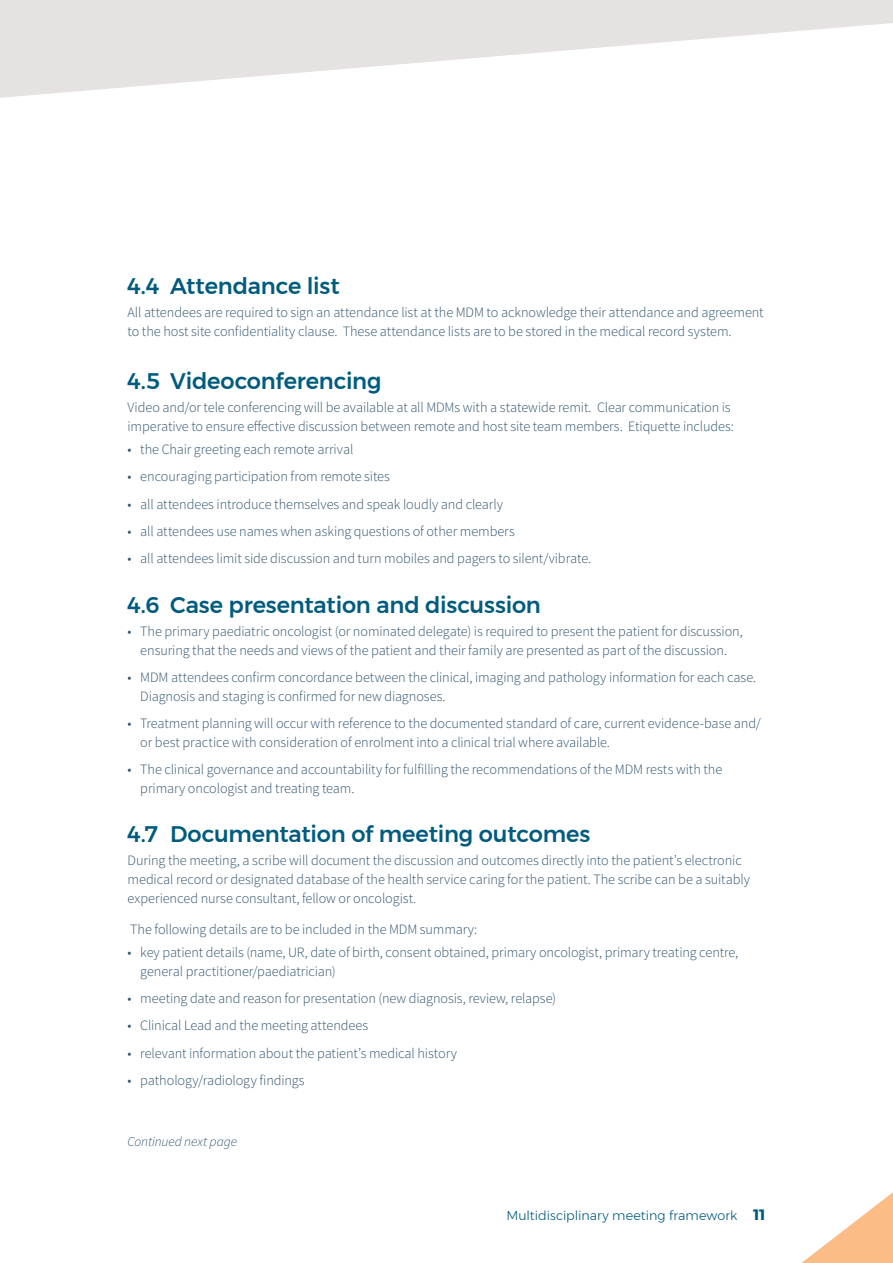
<style>
.page{position:relative;width:893px;height:1263px;background:#fff}
.page>*{position:absolute;margin:0;border:0;box-sizing:border-box;transform-origin:0 0}
.Heading_2_1_for_MMF{font:500 22.5px "Montserrat";letter-spacing:-.01em;color:#005b7e}
.Body_dot_point_list{font:300 14.25px/18.8px "Source Sans Pro";letter-spacing:-.005em;color:#2e536e}
.Body{font:300 14.25px/18.8px "Source Sans Pro";letter-spacing:-.005em;color:#2e536e}
.Body_before_dot_poin{font:300 14.25px/18.8px "Source Sans Pro";letter-spacing:-.01em;color:#2e536e}
.Body-2{font:italic 300 13.5px "Source Sans Pro";letter-spacing:-.005em;color:#2e536e}
.t1{font:300 12.75px "Montserrat";color:#005b7e}
.s1{font-weight:700;font-size:15px}
</style>
<div class="page">
<svg style="left:0;top:0;width:893px;height:98px;fill:#e5e2e1"></svg>
<svg style="left:801px;top:1192px;width:92px;height:71px"></svg>
<p class="Heading_2_1_for_MMF" style="left:128px;top:268px;width:214px">4.4 Attendance list</p>
<p class="Body" style="left:128px;top:303px;width:638px">All attendees are required to sign an attendance list at the MDM to acknowledge their attendance and agreement to the host site confidentiality clause. These attendance lists are to be stored in the medical record system.</p>
<p class="Heading_2_1_for_MMF" style="left:128px;top:364px;width:255px">4.5 Videoconferencing</p>
<p class="Body_before_dot_poin" style="left:128px;top:398px;width:608px">Video and/or tele conferencing will be available at all MDMs with a statewide remit. Clear communication is imperative to ensure effective discussion between remote and host site team members. Etiquette includes:</p>
<p class="Body_dot_point_list" style="left:128px;top:440px;width:227px">• the Chair greeting each remote arrival</p>
<p class="Body_dot_point_list" style="left:128px;top:467px;width:264px">• encouraging participation from remote sites</p>
<p class="Body_dot_point_list" style="left:128px;top:495px;width:377px">• all attendees introduce themselves and speak loudly and clearly</p>
<p class="Body_dot_point_list" style="left:128px;top:522px;width:389px">• all attendees use names when asking questions of other members</p>
<p class="Body_dot_point_list" style="left:128px;top:549px;width:465px">• all attendees limit side discussion and turn mobiles and pagers to silent/vibrate.</p>
<p class="Heading_2_1_for_MMF" style="left:128px;top:587px;width:415px">4.6 Case presentation and discussion</p>
<p class="Body_dot_point_list" style="left:128px;top:622px;width:617px;text-align:center">• The primary paediatric oncologist (or nominated delegate) is required to present the patient for discussion, ensuring that the needs and views of the patient and their family are presented as part of the discussion.</p>
<p class="Body_dot_point_list" style="left:140px;top:668px;width:617px;text-indent:-13px">• MDM attendees confirm concordance between the clinical, imaging and pathology information for each case.<br>Diagnosis and staging is confirmed for new diagnoses.</p>
<p class="Body_dot_point_list" style="left:140px;top:714px;width:622px;text-indent:-13px">• Treatment planning will occur with reference to the documented standard of care, current evidence-base and/ or best practice with consideration of enrolment into a clinical trial where available.</p>
<p class="Body_dot_point_list" style="left:140px;top:760px;width:583px;text-indent:-13px">• The clinical governance and accountability for fulfilling the recommendations of the MDM rests with the primary oncologist and treating team.</p>
<p class="Heading_2_1_for_MMF" style="left:128px;top:816px;width:464px">4.7 Documentation of meeting outcomes</p>
<p class="Body" style="left:128px;top:851px;width:624px">During the meeting, a scribe will document the discussion and outcomes directly into the patient’s electronic medical record or designated database of the health service caring for the patient. The scribe can be a suitably experienced nurse consultant, fellow or oncologist.</p>
<p class="Body_before_dot_poin" style="left:130px;top:920px;width:349px">The following details are to be included in the MDM summary:</p>
<p class="Body_dot_point_list" style="left:140px;top:943px;width:600px;text-indent:-13px">• key patient details (name, UR, date of birth, consent obtained, primary oncologist, primary treating centre, general practitioner/paediatrician)</p>
<p class="Body_dot_point_list" style="left:128px;top:989px;width:430px">• meeting date and reason for presentation (new diagnosis, review, relapse)</p>
<p class="Body_dot_point_list" style="left:128px;top:1016px;width:242px">• Clinical Lead and the meeting attendees</p>
<p class="Body_dot_point_list" style="left:128px;top:1043px;width:331px">• relevant information about the patient’s medical history</p>
<p class="Body_dot_point_list" style="left:128px;top:1071px;width:179px">• pathology/radiology findings</p>
<p class="Body-2" style="left:128px;top:1133px;width:111px">Continued next page</p>
<p class="t1" style="left:506px;top:1206px;width:260px">Multidisciplinary meeting framework <span class="s1">11</span></p>
</div>
